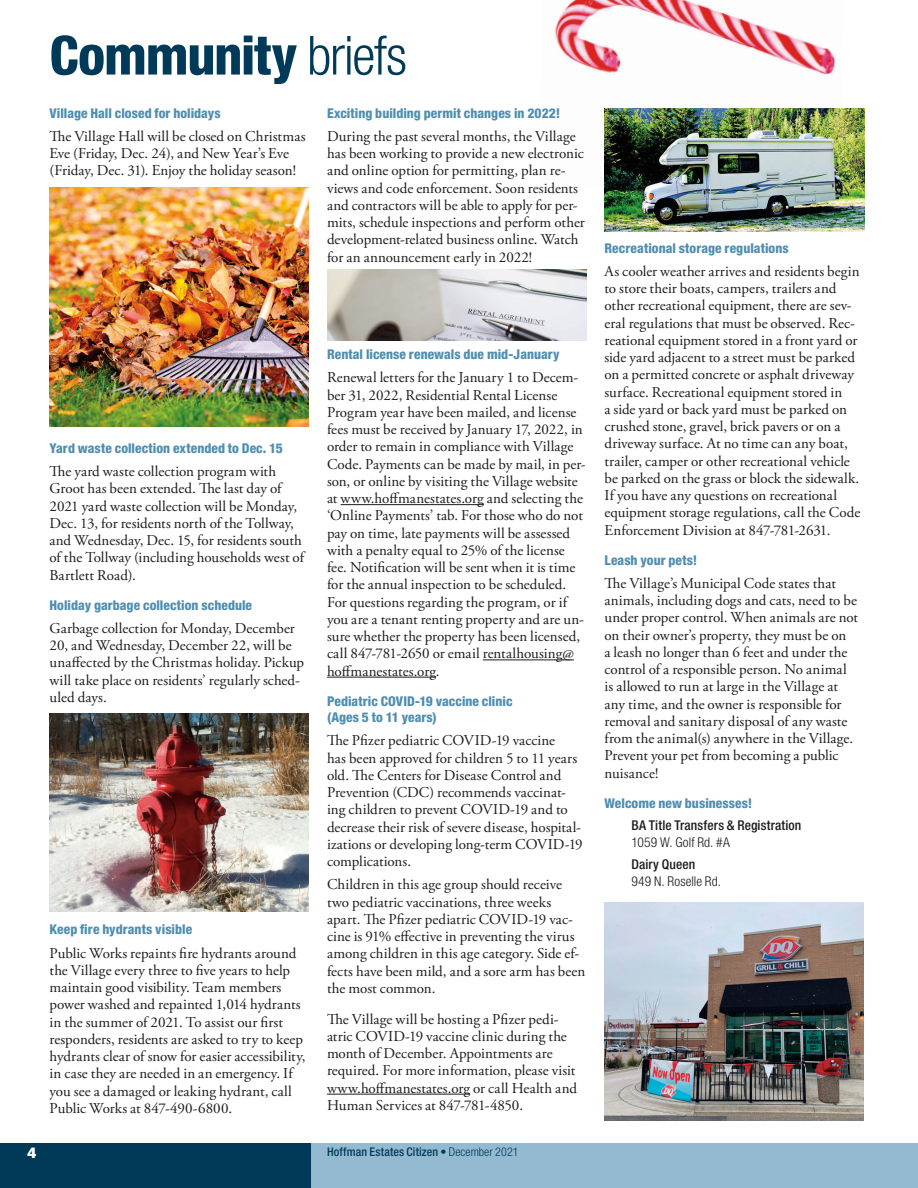
<style>
.page{position:relative;width:918px;height:1188px;background:#fff}
.page>*{position:absolute;margin:0;border:0;box-sizing:border-box;transform-origin:0 0}
._01A-headline_A{font:800 condensed 54px "Helvetica Neue LT Std";letter-spacing:-.02em;color:#003a58}
._05-body{font:15px/17.2px "Adobe Garamond Pro";letter-spacing:.005em;color:#1c1c1a}
._07-body_head_A{font:15px/17.2px "Adobe Garamond Pro";color:#1c1c1a}
._05-body-2{font:800 condensed 15px "Helvetica Neue LT Std";color:#fff;scale:1.2 1}
._07-body_head_A-2{font:800 condensed 13.5px/16.5px "Helvetica Neue LT Std";letter-spacing:.005em;color:#4e8eaf}
._08-body_head_B{font:500 condensed 13.5px/16.5px "Helvetica Neue LT Std";letter-spacing:.01em;color:#1c1c1a}
._08-body_head_B-2{font:300 condensed 13.5px/16.5px "Helvetica Neue LT Std";letter-spacing:.01em;color:#1c1c1a}
._05-body-3{font:500 condensed 12px "Helvetica Neue LT Std";letter-spacing:.01em;color:#003a58}
.s1{font-weight:300}
.s2{font-weight:500}
</style>
<div class="page">
<img style="left:554px;top:0;width:282px;height:75px">
<div style="left:0;top:1143px;width:918px;height:45px;background:#003a58"></div>
<div style="left:312px;top:1143px;width:606px;height:45px;background:#94bad2"></div>
<hr style="left:341px;top:504px;width:143px;height:1px;background:#1c1c1a">
<hr style="left:483px;top:660px;width:91px;height:1px;background:#1c1c1a">
<hr style="left:327px;top:677px;width:109px;height:1px;background:#1c1c1a">
<hr style="left:327px;top:1094px;width:143px;height:1px;background:#1c1c1a">
<img style="left:50px;top:188px;width:259px;height:238px">
<img style="left:50px;top:714px;width:259px;height:198px">
<img style="left:327px;top:270px;width:259px;height:71px">
<img style="left:604px;top:108px;width:260px;height:124px">
<img style="left:604px;top:902px;width:260px;height:218px">
<p class="_01A-headline_A" style="left:50px;top:22px;width:359px">Community <span class="s1">briefs</span></p>
<p class="_07-body_head_A-2" style="left:50px;top:104px;width:173px">Village Hall closed for holidays</p>
<p class="_05-body" style="left:50px;top:128px;width:258px">The Village Hall will be closed on Christmas<br>Eve (Friday, Dec. 24), and New Year’s Eve (Friday, Dec. 31). Enjoy the holiday season!</p>
<p class="_07-body_head_A-2" style="left:327px;top:104px;width:235px">Exciting building permit changes in 2022!</p>
<p class="_05-body" style="left:327px;top:128px;width:259px">During the past several months, the Village has been working to provide a new electronic and online option for permitting, plan re&shy;views and code enforcement. Soon residents and contractors will be able to apply for per&shy;mits, schedule inspections and perform other development-related business online. Watch for an announcement early in 2022!</p>
<p class="_07-body_head_A-2" style="left:50px;top:440px;width:235px">Yard waste collection extended to Dec. 15</p>
<p class="_05-body" style="left:50px;top:463px;width:256px">The yard waste collection program with Groot has been extended. The last day of 2021 yard waste collection will be Monday, Dec. 13, for residents north of the Tollway, and Wednesday, Dec. 15, for residents south of the Tollway (including households west of Bartlett Road).</p>
<p class="_07-body_head_A-2" style="left:50px;top:596px;width:204px">Holiday garbage collection schedule</p>
<p class="_05-body" style="left:50px;top:620px;width:256px">Garbage collection for Monday, December 20, and Wednesday, December 22, will be unaffected by the Christmas holiday. Pickup will take place on residents’ regularly sched&shy;uled days.</p>
<p class="_07-body_head_A-2" style="left:50px;top:921px;width:144px">Keep fire hydrants visible</p>
<p class="_05-body" style="left:50px;top:945px;width:258px">Public Works repaints fire hydrants around the Village every three to five years to help maintain good visibility. Team members power washed and repainted 1,014 hydrants in the summer of 2021. To assist our first responders, residents are asked to try to keep hydrants clear of snow for easier accessibility, in case they are needed in an emergency. If you see a damaged or leaking hydrant, call Public Works at 847-490-6800.</p>
<p class="_05-body-2" style="left:27px;top:1144px;width:9px">4</p>
<p class="_07-body_head_A-2" style="left:327px;top:346px;width:234px">Rental license renewals due mid-January</p>
<p class="_05-body" style="left:327px;top:370px;width:260px">Renewal letters for the January 1 to Decem&shy;ber 31, 2022, Residential Rental License Program year have been mailed, and license fees must be received by January 17, 2022, in order to remain in compliance with Village Code. Payments can be made by mail, in per&shy;son, or online by visiting the Village website at www.hoffmanestates.org and selecting the ‘Online Payments’ tab. For those who do not pay on time, late payments will be assessed with a penalty equal to 25% of the license fee. Notification will be sent when it is time for the annual inspection to be scheduled.<br>For questions regarding the program, or if you are a tenant renting property and are un&shy;sure whether the property has been licensed, call 847-781-2650 or email rentalhousing@ hoffmanestates.org.</p>
<p class="_07-body_head_A-2" style="left:327px;top:692px;width:187px">Pediatric COVID-19 vaccine clinic (Ages 5 to 11 years)</p>
<p class="_07-body_head_A" style="left:327px;top:733px;width:257px">The Pfizer pediatric COVID-19 vaccine<br>has been approved for children 5 to 11 years old. The Centers for Disease Control and Prevention (CDC) recommends vaccinat&shy;ing children to prevent COVID-19 and to decrease their risk of severe disease, hospital&shy;izations or developing long-term COVID-19 complications.</p>
<p class="_05-body" style="left:327px;top:877px;width:260px">Children in this age group should receive two pediatric vaccinations, three weeks apart. The Pfizer pediatric COVID-19 vac&shy;cine is 91% effective in preventing the virus among children in this age category. Side ef&shy;fects have been mild, and a sore arm has been the most common.</p>
<p class="_05-body" style="left:327px;top:1011px;width:252px">The Village will be hosting a Pfizer pedi&shy;atric COVID-19 vaccine clinic during the month of December. Appointments are required. For more information, please visit www.hoffmanestates.org or call Health and Human Services at 847-781-4850.</p>
<p class="_05-body-3" style="left:327px;top:1145px;width:193px">Hoffman Estates Citizen <span class="s1">• December 2021</span></p>
<p class="_07-body_head_A-2" style="left:604px;top:239px;width:186px">Recreational storage regulations</p>
<p class="_05-body" style="left:604px;top:263px;width:257px">As cooler weather arrives and residents begin to store their boats, campers, trailers and other recreational equipment, there are sev&shy;eral regulations that must be observed. Rec&shy;reational equipment stored in a front yard or side yard adjacent to a street must be parked on a permitted concrete or asphalt driveway surface. Recreational equipment stored in<br>a side yard or back yard must be parked on crushed stone, gravel, brick pavers or on a driveway surface. At no time can any boat, trailer, camper or other recreational vehicle be parked on the grass or block the sidewalk.<br>If you have any questions on recreational equipment storage regulations, call the Code Enforcement Division at 847-781-2631.</p>
<p class="_07-body_head_A-2" style="left:604px;top:551px;width:94px">Leash your pets!</p>
<p class="_05-body" style="left:604px;top:575px;width:255px">The Village’s Municipal Code states that animals, including dogs and cats, need to be under proper control. When animals are not on their owner’s property, they must be on<br>a leash no longer than 6 feet and under the control of a responsible person. No animal is allowed to run at large in the Village at any time, and the owner is responsible for removal and sanitary disposal of any waste from the animal(s) anywhere in the Village.<br>Prevent your pet from becoming a public nuisance!</p>
<p class="_07-body_head_A-2" style="left:604px;top:794px;width:149px">Welcome new businesses!</p>
<p class="_08-body_head_B" style="left:632px;top:817px;width:171px">BA Title Transfers &amp; Registration<br><span class="s1">1059 W. Golf Rd. #A</span></p>
<p class="_08-body_head_B-2" style="left:632px;top:856px;width:91px"><span class="s2">Dairy Queen<br></span>949 N. Roselle Rd.</p>
</div>
